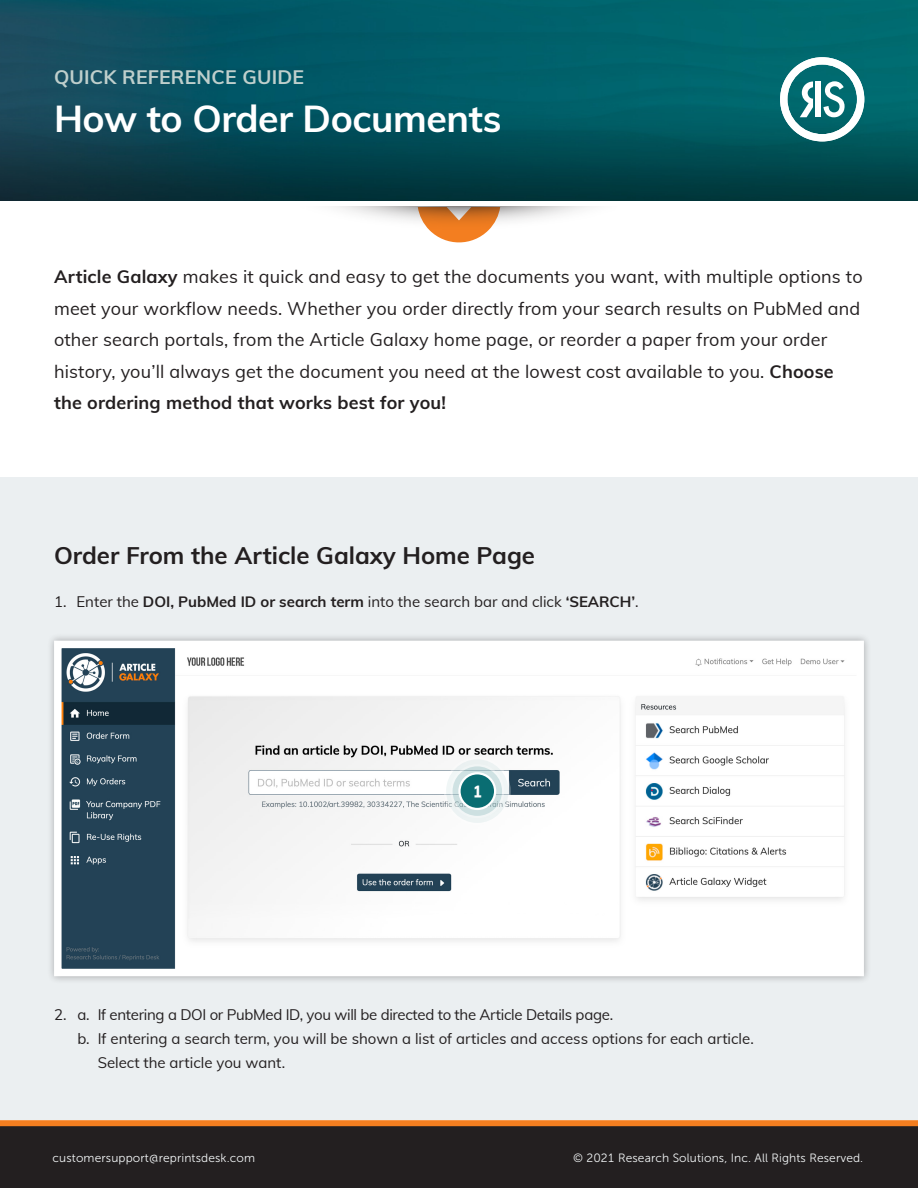
<style>
.page{position:relative;width:918px;height:1188px;background:#fff}
.page>*{position:absolute;margin:0;border:0;box-sizing:border-box;transform-origin:0 0}
.t1{font:700 37.5px "Muli";letter-spacing:-.01em;color:#fff}
.t2{font:600 27px "Muli";color:#fff}
.t3{font:700 24px "Muli";color:#231f20}
.t4{font:700 19.5px "Muli";letter-spacing:.01em;color:#bfcfcc}
.t5{font:18px/31.5px "Muli";letter-spacing:.01em;color:#231f20}
.t6{font:15px "Muli";color:#231f20}
.t7{font:15px "Muli";letter-spacing:-.02em;color:#231f20}
.t8{font:12px "Museo Sans 300";letter-spacing:.01em;color:#f2f5f6}
.s1{font-weight:700}
</style>
<div class="page">
<svg style="left:0;top:1120px;width:918px;height:68px;background:#362820"></svg>
<svg style="left:431px;top:232px;width:56px;height:11px"></svg>
<img style="left:0;top:0;width:918px;height:201px">
<svg style="left:780px;top:57px;width:84px;height:84px"></svg>
<img style="left:338px;top:207px;width:247px;height:25px">
<div style="left:0;top:478px;width:918px;height:642px;background:#ebeff1"></div>
<div style="left:46px;top:633px;width:825px;height:351px;background:#e4e8ea"></div>
<svg style="left:51px;top:638px;width:816px;height:342px"></svg>
<svg style="left:445px;top:758px;width:65px;height:66px"></svg>
<div style="left:444px;top:757px;width:67px;height:68px;border:2px solid #fff;border-radius:50%"></div>
<svg style="left:451px;top:765px;width:52px;height:52px"></svg>
<div style="left:450px;top:764px;width:54px;height:54px;border:2px solid #fff;border-radius:50%"></div>
<div style="left:459px;top:773px;width:36px;height:36px;background:#096d72;border-radius:50%"></div>
<div style="left:458px;top:772px;width:38px;height:38px;border:2px solid #fff;border-radius:50%"></div>
<p class="t4" style="left:54px;top:62px;width:252px">QUICK REFERENCE GUIDE</p>
<h1 class="t1" style="left:54px;top:91px;width:449px">How to Order Documents</h1>
<p class="t5" style="left:54px;top:260px;width:810px"><span class="s1">Article Galaxy</span> makes it quick and easy to get the documents you want, with multiple options to meet your workflow needs. Whether you order directly from your search results on PubMed and other search portals, from the Article Galaxy home page, or reorder a paper from your order history, you’ll always get the document you need at the lowest cost available to you. <span class="s1">Choose the ordering method that works best for you!</span></p>
<h3 class="t3" style="left:54px;top:538px;width:483px">Order From the Article Galaxy Home Page</h3>
<p class="t6" style="left:54px;top:591px;width:586px">1. Enter the <span class="s1">DOI, PubMed ID or search term</span> into the search bar and click <span class="s1">‘SEARCH’</span>.</p>
<h2 class="t2" style="left:472px;top:775px;width:12px">1</h2>
<p class="t6" style="left:54px;top:1003px;width:14px">2.</p>
<p class="t7" style="left:77px;top:1003px;width:537px">a. If entering a DOI or PubMed ID, you will be directed to the Article Details page.</p>
<p class="t6" style="left:77px;top:1027px;width:678px">b. If entering a search term, you will be shown a list of articles and access options for each article.</p>
<p class="t6" style="left:98px;top:1051px;width:189px">Select the article you want.</p>
<p class="t8" style="left:53px;top:1152px;width:204px">customersupport@reprintsdesk.com</p>
<p class="t8" style="left:573px;top:1152px;width:292px">© 2021 Research Solutions, Inc. All Rights Reserved.</p>
</div>
